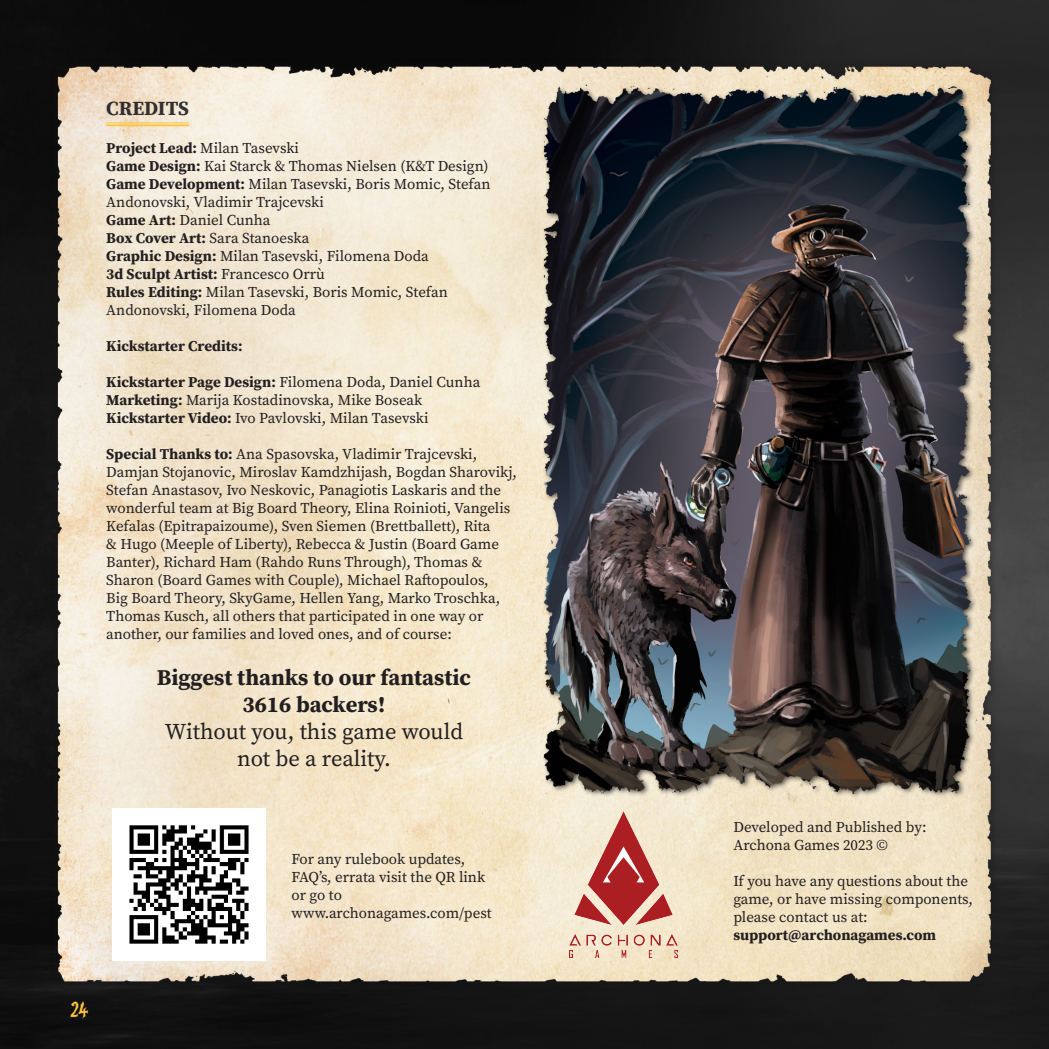
<style>
.page{position:relative;width:1049px;height:1049px;background:#fff}
.page>*{position:absolute;margin:0;border:0;box-sizing:border-box;transform-origin:0 0}
.t1{font:33.75px "Vertigo Death";color:#fec53d}
.t2{font:700 22.5px "Source Serif Pro";color:#231f20}
.t3{font:22.5px "Source Serif Pro";color:#231f20}
.Headlines{font:700 20px "Source Serif Pro";color:#312f30}
.t4{font:15px/18px "Source Serif Pro";color:#231f20}
.t5{font:700 15px "Source Serif Pro";color:#231f20}
.s1{font-weight:700}
.s2{font-weight:400}
</style>
<div class="page">
<img style="left:0;top:0;width:1049px;height:1049px">
<img style="left:46px;top:55px;width:957px;height:939px">
<img style="left:510px;top:771px;width:227px;height:226px">
<hr style="left:106px;top:123px;width:83px;height:1px;background:#ffc43e">
<hr style="left:106px;top:124px;width:83px;height:2px;background:#ffc43e">
<img style="left:113px;top:808px;width:152px;height:152px">
<img style="left:527px;top:68px;width:460px;height:741px">
<p class="Headlines" style="left:106px;top:95px;width:84px">CREDITS</p>
<p class="t4" style="left:106px;top:139px;width:194px"><span class="s1">Project Lead:</span> Milan Tasevski</p>
<p class="t4" style="left:106px;top:157px;width:384px"><span class="s1">Game Design:</span> Kai Starck &amp; Thomas Nielsen (K&amp;T Design)</p>
<p class="t4" style="left:106px;top:175px;width:386px"><span class="s1">Game Development:</span> Milan Tasevski, Boris Momic, Stefan<br>Andonovski, Vladimir Trajcevski</p>
<p class="t4" style="left:106px;top:211px;width:166px"><span class="s1">Game Art:</span> Daniel Cunha</p>
<p class="t4" style="left:106px;top:229px;width:204px"><span class="s1">Box Cover Art:</span> Sara Stanoeska</p>
<p class="t4" style="left:106px;top:247px;width:324px"><span class="s1">Graphic Design:</span> Milan Tasevski, Filomena Doda</p>
<p class="t5" style="left:106px;top:264px;width:220px">3d Sculpt Artist: <span class="s2">Francesco Orrù</span></p>
<p class="t4" style="left:106px;top:283px;width:343px"><span class="s1">Rules Editing:</span> Milan Tasevski, Boris Momic, Stefan<br>Andonovski, Filomena Doda</p>
<p class="t5" style="left:106px;top:336px;width:138px">Kickstarter Credits:</p>
<p class="t4" style="left:106px;top:373px;width:376px"><span class="s1">Kickstarter Page Design:</span> Filomena Doda, Daniel Cunha</p>
<p class="t4" style="left:106px;top:391px;width:318px"><span class="s1">Marketing:</span> Marija Kostadinovska, Mike Boseak</p>
<p class="t4" style="left:106px;top:409px;width:324px"><span class="s1">Kickstarter Video:</span> Ivo Pavlovski, Milan Tasevski</p>
<p class="t4" style="left:106px;top:445px;width:412px"><span class="s1">Special Thanks to:</span> Ana Spasovska, Vladimir Trajcevski, Damjan Stojanovic, Miroslav Kamdzhijash, Bogdan Sharovikj, Stefan Anastasov, Ivo Neskovic, Panagiotis Laskaris and the wonderful team at Big Board Theory, Elina Roinioti, Vangelis Kefalas (Epitrapaizoume), Sven Siemen (Brettballett), Rita<br>&amp; Hugo (Meeple of Liberty), Rebecca &amp; Justin (Board Game Banter), Richard Ham (Rahdo Runs Through), Thomas &amp; Sharon (Board Games with Couple), Michael Raftopoulos,<br>Big Board Theory, SkyGame, Hellen Yang, Marko Troschka, Thomas Kusch, all others that participated in one way or another, our families and loved ones, and of course:</p>
<p class="t2" style="left:157px;top:661px;width:316px">Biggest thanks to our fantastic</p>
<p class="t2" style="left:242px;top:688px;width:144px">3616 backers!</p>
<p class="t3" style="left:165px;top:716px;width:300px">Without you, this game would</p>
<p class="t3" style="left:237px;top:743px;width:155px">not be a reality.</p>
<h1 class="t1" style="left:71px;top:986px;width:19px">24</h1>
<p class="t4" style="left:291px;top:850px;width:175px">For any rulebook updates,</p>
<p class="t4" style="left:291px;top:868px;width:195px">FAQ’s, errata visit the QR link</p>
<p class="t4" style="left:291px;top:886px;width:52px">or go to</p>
<p class="t4" style="left:291px;top:904px;width:202px">www.archonagames.com/pest</p>
<p class="t4" style="left:733px;top:818px;width:195px">Developed and Published by:</p>
<p class="t4" style="left:733px;top:836px;width:156px">Archona Games 2023 ©</p>
<p class="t4" style="left:733px;top:872px;width:241px">If you have any questions about the game, or have missing components, please contact us at:</p>
<p class="t5" style="left:733px;top:925px;width:204px">support@archonagames.com</p>
</div>
